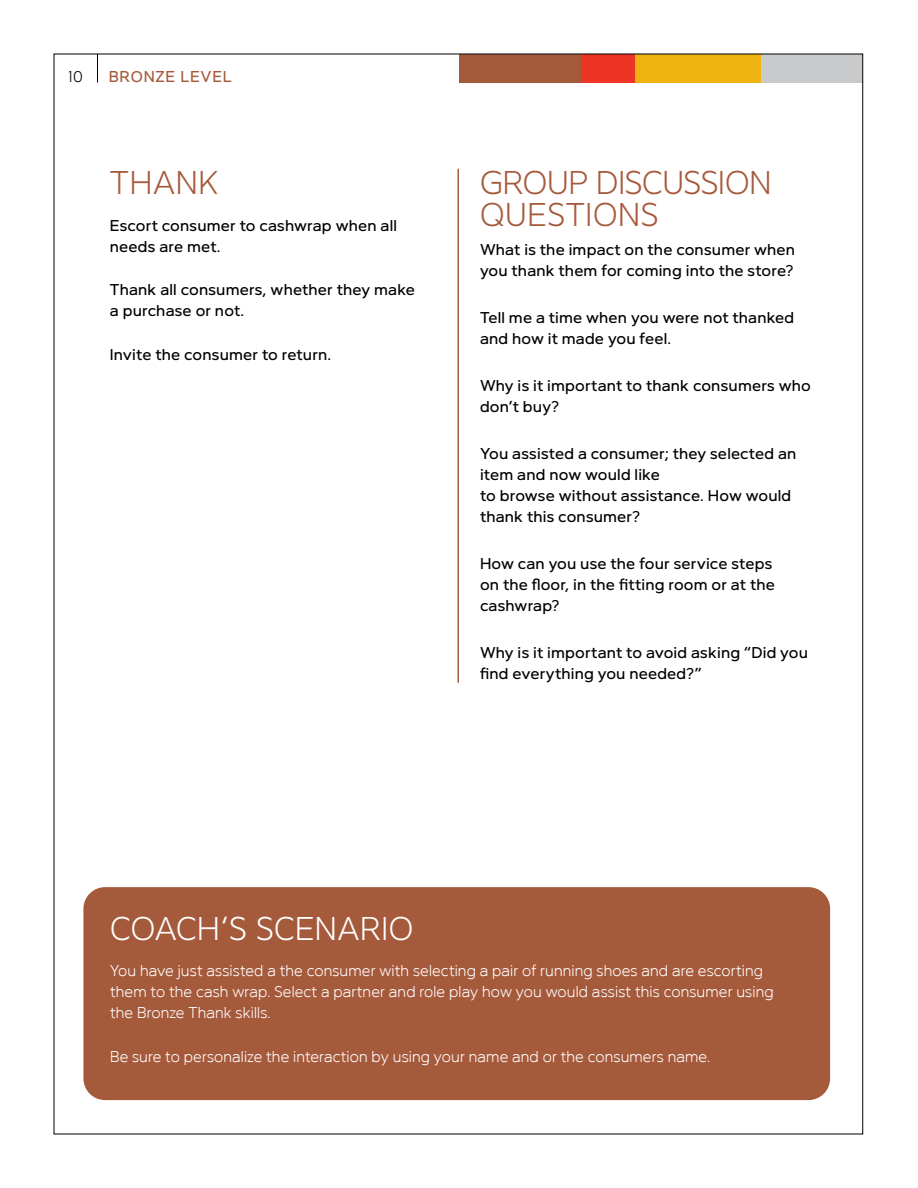
<style>
.page{position:relative;width:918px;height:1188px;background:#fff}
.page>*{position:absolute;margin:0;border:0;box-sizing:border-box;transform-origin:0 0}
.t1{font:300 31.5px/31.5px "Victory Neue";letter-spacing:.005em;color:#a65a3c}
.t2{font:300 31.5px "Victory Neue";letter-spacing:.005em;color:#fff}
.t3{font:15px/21px "Victory Neue";letter-spacing:.01em;color:#000}
.t4{font:300 15px/21px "Victory Neue";letter-spacing:.01em;color:#fff}
.t5{font:15px "Victory Neue";letter-spacing:.05em;color:#a65a3c}
.t6{font:300 15px "Victory Neue";color:#000}
</style>
<div class="page">
<div style="left:459px;top:54px;width:122px;height:28px;background:#a65a3c"></div>
<div style="left:581px;top:54px;width:56px;height:28px;background:#ee3424"></div>
<div style="left:635px;top:54px;width:129px;height:28px;background:#eeb211"></div>
<div style="left:761px;top:54px;width:102px;height:28px;background:#c9cacc"></div>
<svg style="left:97px;top:56px;width:1px;height:26px"></svg>
<hr style="left:458px;top:169px;width:1px;height:514px;background:#a65a3c">
<div style="left:83px;top:887px;width:747px;height:213px;background:#a65a3c;border-radius:22px"></div>
<p class="t6" style="left:68px;top:68px;width:16px">10</p>
<p class="t5" style="left:109px;top:68px;width:23px">BRON</p>
<p class="t5" style="left:156px;top:68px;width:78px">ZE LEVEL</p>
<h1 class="t1" style="left:110px;top:168px;width:110px">THANK</h1>
<p class="t3" style="left:110px;top:215px;width:289px">Escort consumer to cashwrap when all needs are met.</p>
<p class="t3" style="left:110px;top:279px;width:307px">Thank all consumers, whether they make a purchase or not.</p>
<p class="t3" style="left:110px;top:344px;width:223px">Invite the consumer to return.</p>
<h1 class="t1" style="left:480px;top:168px;width:293px">GROUP DISCUSSION<br>QUESTIONS</h1>
<p class="t3" style="left:480px;top:239px;width:317px">What is the impact on the consumer when you thank them for coming into the store?</p>
<p class="t3" style="left:480px;top:307px;width:316px">Tell me a time when you were not thanked and how it made you feel.</p>
<p class="t3" style="left:480px;top:375px;width:332px">Why is it important to thank consumers who don’t buy?</p>
<p class="t3" style="left:480px;top:443px;width:318px">You assisted a consumer; they selected an item and now would like<br>to browse without assistance. How would thank this consumer?</p>
<p class="t3" style="left:480px;top:553px;width:296px">How can you use the four service steps on the floor, in the fitting room or at the cashwrap?</p>
<p class="t3" style="left:480px;top:642px;width:329px">Why is it important to avoid asking “Did you find everything you needed?”</p>
<h1 class="t2" style="left:110px;top:911px;width:305px">COACH’S SCENARIO</h1>
<p class="t4" style="left:110px;top:961px;width:665px">You have just assisted a the consumer with selecting a pair of running shoes and are escorting them to the cash wrap. Select a partner and role play how you would assist this consumer using the Bronze Thank skills.</p>
<p class="t4" style="left:110px;top:1046px;width:602px">Be sure to personalize the interaction by using your name and or the consumers name.</p>
</div>
